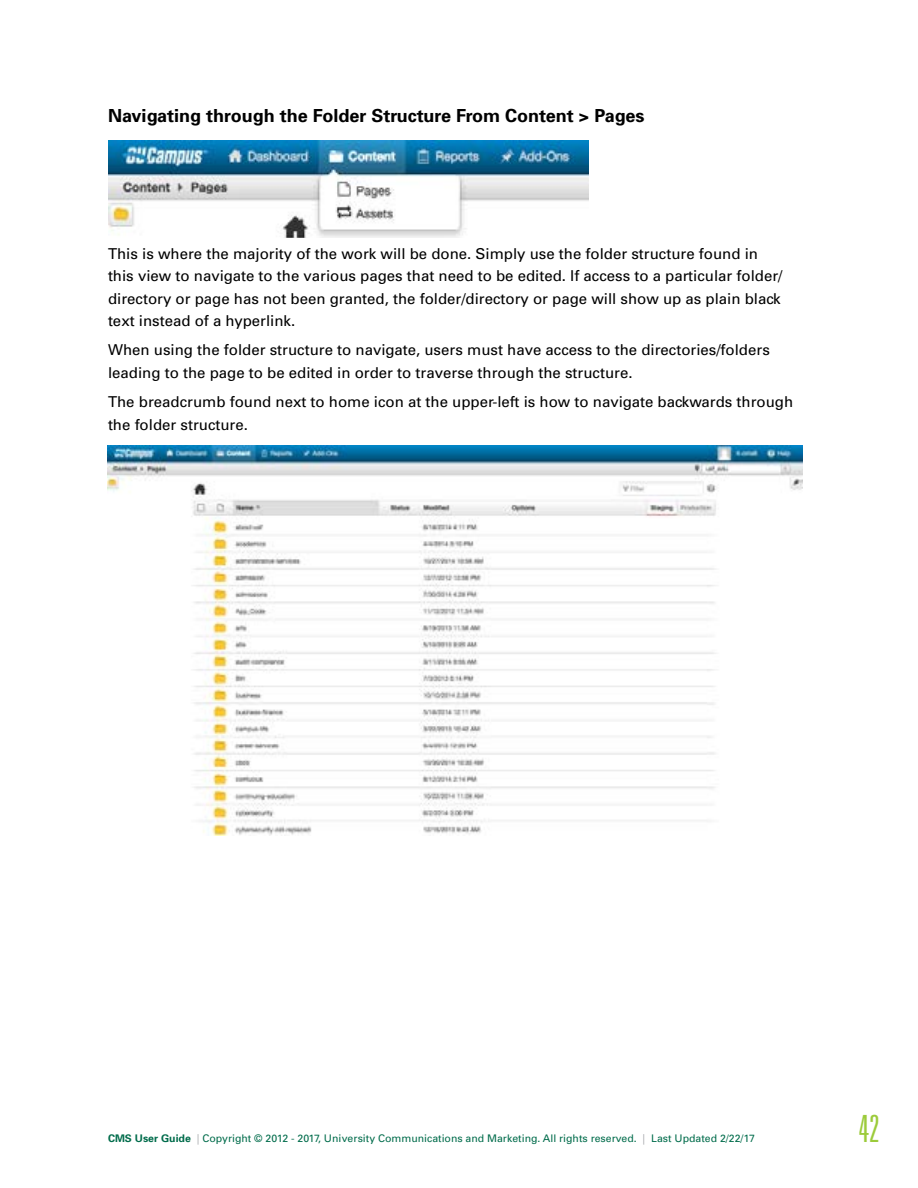
<style>
.page{position:relative;width:918px;height:1188px;background:#fff}
.page>*{position:absolute;margin:0;border:0;box-sizing:border-box;transform-origin:0 0}
.t1{font:300 ultra-condensed 37.5px "Univers";color:#9ccb3b}
.t2{font:700 18px "Univers";color:#000}
.t3{font:15px/22.5px "Univers";color:#000}
.t4{font:10.5px "Univers";color:#006c4b}
.s1{font-weight:700}
.s2{color:#a7a9ac}
</style>
<div class="page">
<img style="left:108px;top:141px;width:480px;height:97px">
<img style="left:108px;top:446px;width:695px;height:390px">
<p class="t2" style="left:108px;top:105px;width:538px">Navigating through the Folder Structure From Content &gt; Pages</p>
<p class="t3" style="left:108px;top:242px;width:676px">This is where the majority of the work will be done. Simply use the folder structure found in this view to navigate to the various pages that need to be edited. If access to a particular folder/ directory or page has not been granted, the folder/directory or page will show up as plain black text instead of a hyperlink.</p>
<p class="t3" style="left:108px;top:339px;width:664px">When using the folder structure to navigate, users must have access to the directories/folders leading to the page to be edited in order to traverse through the structure.</p>
<p class="t3" style="left:108px;top:391px;width:687px">The breadcrumb found next to home icon at the upper-left is how to navigate backwards through the folder structure.</p>
<p class="t4" style="left:108px;top:1132px;width:648px"><span class="s1">CMS User Guide</span> <span class="s2">|</span> Copyright © 2012 - 2017, University Communications and Marketing. All rights reserved. <span class="s2">|</span> Last Updated 2/22/17</p>
<h1 class="t1" style="left:859px;top:1109px;width:22px">42</h1>
</div>
